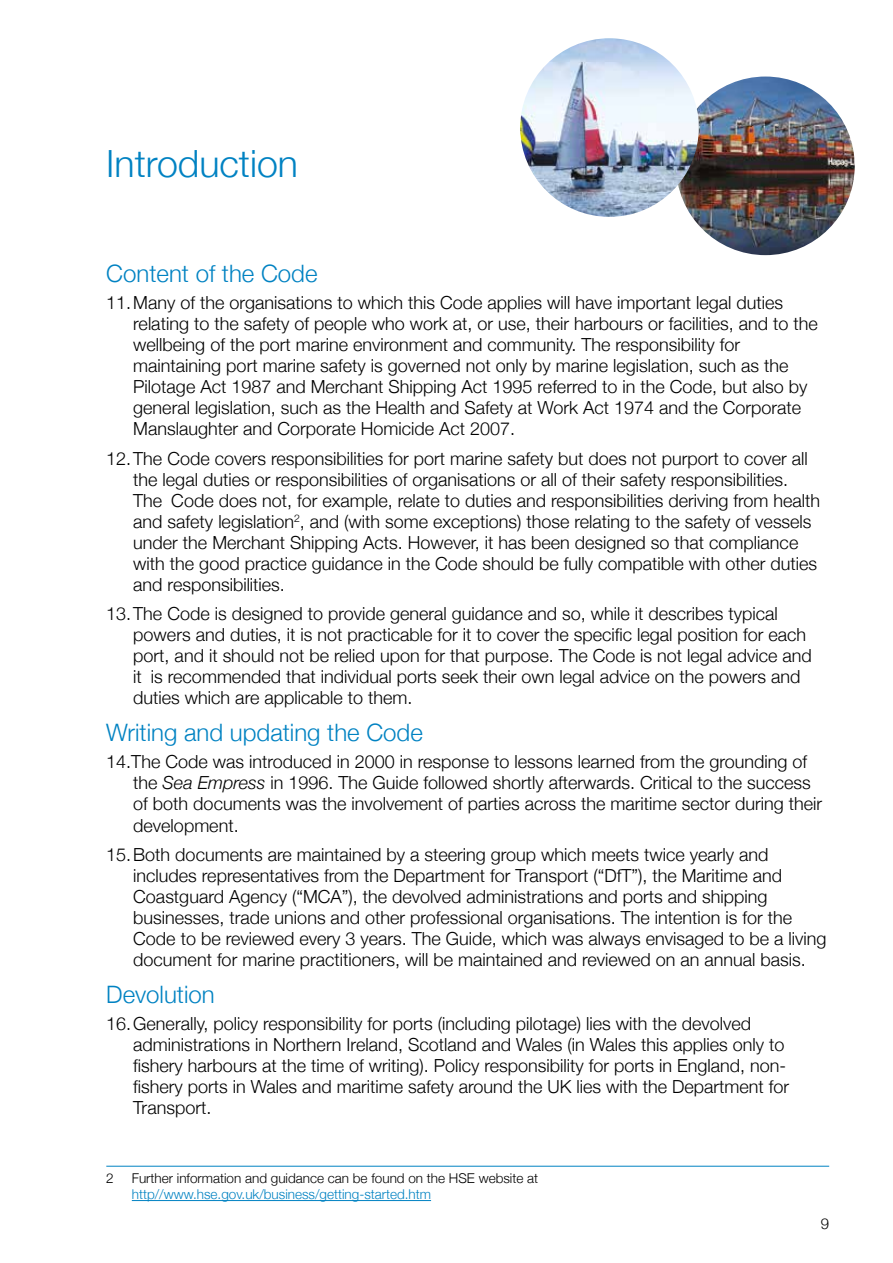
<style>
.page{position:relative;width:893px;height:1263px;background:#fff}
.page>*{position:absolute;margin:0;border:0;box-sizing:border-box;transform-origin:0 0}
.t1{font:300 37.5px "Helvetica Neue";color:#0082c2}
.t2{font:300 24px "Helvetica Neue";color:#0082c2}
.t3{font:300 18px/21px "Helvetica Neue";color:#000}
.t4{font:300 15px "Helvetica Neue";color:#000}
.t5{font:300 13.5px "Helvetica Neue";color:#000}
.t6{font:300 13.5px "Helvetica Neue";color:#0082c2}
.s1{font-style:italic}
</style>
<div class="page">
<img style="left:676px;top:77px;width:179px;height:178px;border-radius:89px">
<img style="left:520px;top:38px;width:179px;height:179px;border-radius:89px">
<hr style="left:106px;top:1166px;width:723px;height:1px;background:#0082c2">
<hr style="left:132px;top:1200px;width:299px;height:1px;background:#0082c2">
<h1 class="t1" style="left:106px;top:133px;width:193px">Introduction</h1>
<h2 class="t2" style="left:106px;top:254px;width:213px">Content of the Code</h2>
<p class="t3" style="left:133px;top:291px;width:686px;text-indent:-27px">11.Many of the organisations to which this Code applies will have important legal duties relating to the safety of people who work at, or use, their harbours or facilities, and to the wellbeing of the port marine environment and community. The responsibility for maintaining port marine safety is governed not only by marine legislation, such as the Pilotage Act 1987 and Merchant Shipping Act 1995 referred to in the Code, but also by general legislation, such as the Health and Safety at Work Act 1974 and the Corporate Manslaughter and Corporate Homicide Act 2007.</p>
<p class="t3" style="left:133px;top:446px;width:688px;text-indent:-27px">12.The Code covers responsibilities for port marine safety but does not purport to cover all the legal duties or responsibilities of organisations or all of their safety responsibilities.<br>The Code does not, for example, relate to duties and responsibilities deriving from health and safety legislation<sup>2</sup>, and (with some exceptions) those relating to the safety of vessels under the Merchant Shipping Acts. However, it has been designed so that compliance with the good practice guidance in the Code should be fully compatible with other duties and responsibilities.</p>
<p class="t3" style="left:133px;top:602px;width:680px;text-indent:-27px">13.The Code is designed to provide general guidance and so, while it describes typical powers and duties, it is not practicable for it to cover the specific legal position for each port, and it should not be relied upon for that purpose. The Code is not legal advice and it is recommended that individual ports seek their own legal advice on the powers and duties which are applicable to them.</p>
<h2 class="t2" style="left:106px;top:713px;width:318px">Writing and updating the Code</h2>
<p class="t3" style="left:133px;top:750px;width:690px;text-indent:-27px">14.The Code was introduced in 2000 in response to lessons learned from the grounding of the <span class="s1">Sea Empress</span> in 1996. The Guide followed shortly afterwards. Critical to the success of both documents was the involvement of parties across the maritime sector during their development.</p>
<p class="t3" style="left:133px;top:843px;width:695px;text-indent:-27px">15.Both documents are maintained by a steering group which meets twice yearly and includes representatives from the Department for Transport (“DfT”), the Maritime and Coastguard Agency (“MCA”), the devolved administrations and ports and shipping businesses, trade unions and other professional organisations. The intention is for the Code to be reviewed every 3 years. The Guide, which was always envisaged to be a living document for marine practitioners, will be maintained and reviewed on an annual basis.</p>
<h2 class="t2" style="left:106px;top:975px;width:110px">Devolution</h2>
<p class="t3" style="left:133px;top:1012px;width:657px;text-indent:-27px">16.Generally, policy responsibility for ports (including pilotage) lies with the devolved administrations in Northern Ireland, Scotland and Wales (in Wales this applies only to fishery harbours at the time of writing). Policy responsibility for ports in England, non&shy;fishery ports in Wales and maritime safety around the UK lies with the Department for Transport.</p>
<p class="t5" style="left:106px;top:1167px;width:9px">2</p>
<p class="t5" style="left:132px;top:1167px;width:408px">Further information and guidance can be found on the HSE website at</p>
<p class="t6" style="left:132px;top:1183px;width:301px">http//www.hse.gov.uk/business/getting-started.htm</p>
<p class="t4" style="left:821px;top:1211px;width:10px">9</p>
</div>
